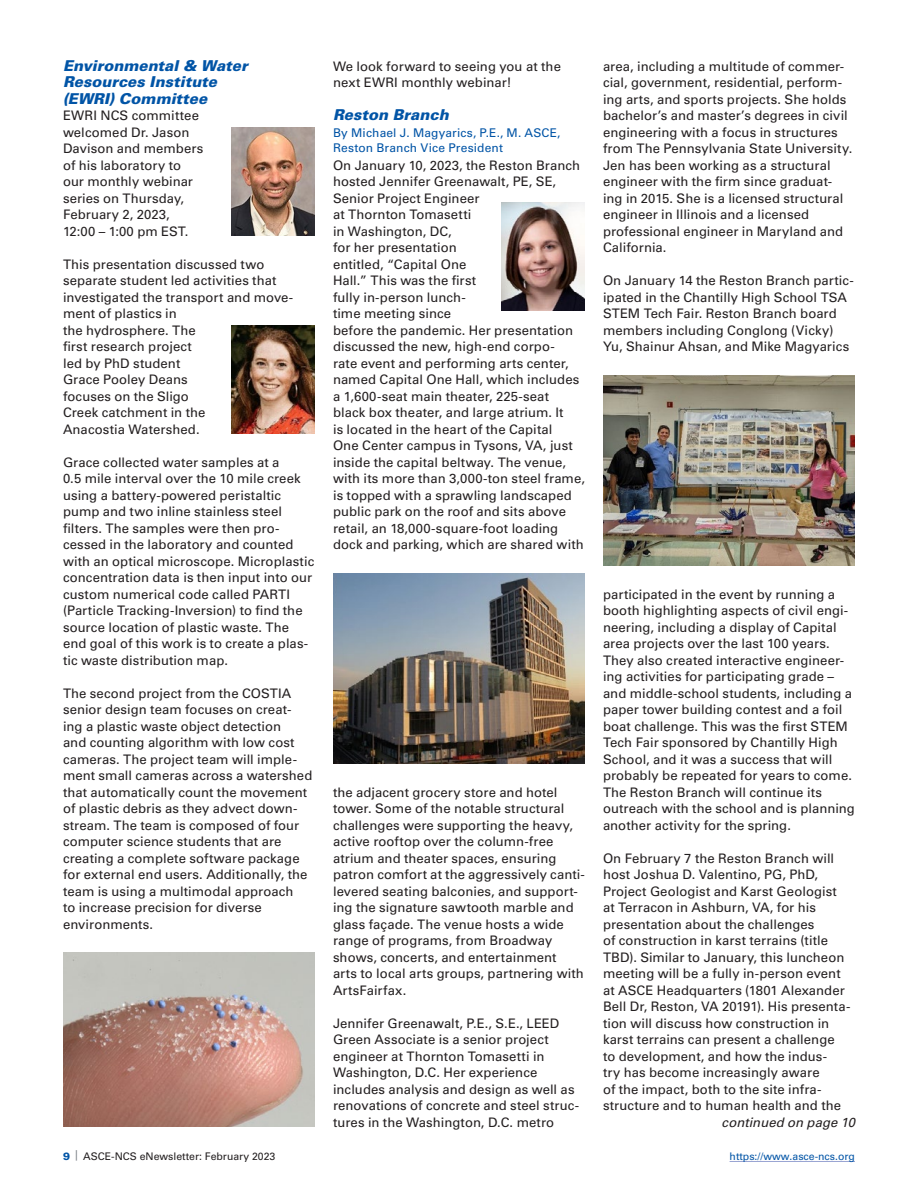
<style>
.page{position:relative;width:918px;height:1188px;background:#fff}
.page>*{position:absolute;margin:0;border:0;box-sizing:border-box;transform-origin:0 0}
.Head_2{font:italic 900 15px/16.5px "Univers LT Pro 75";color:#0154a6}
.Text{font:13.2px/16.5px "Univers LT Pro 55 Roman";letter-spacing:.005em;color:#231f20}
.Text-2{font:italic 13.2px "Univers LT Pro 55";color:#231f20}
.Byline_One_Col{font:12px/15px "Univers LT Pro 55 Roman";letter-spacing:.015em;color:#0154a6}
.t1{font:10.5px "Univers LT Pro 55 Roman";color:#231f20}
.t2{font:10.5px "Univers LT Pro 55 Roman";color:#0154a6}
.s1{font-family:"Univers LT Pro 75";font-weight:900;color:#0154a6}
.s2{color:#787d83}
</style>
<div class="page">
<hr style="left:730px;top:1161px;width:125px;height:1px;background:#98a4d3">
<img style="left:63px;top:953px;width:252px;height:173px">
<img style="left:231px;top:128px;width:84px;height:108px">
<img style="left:231px;top:326px;width:84px;height:108px">
<img style="left:501px;top:202px;width:84px;height:108px">
<img style="left:333px;top:573px;width:252px;height:191px">
<img style="left:603px;top:375px;width:252px;height:191px">
<p class="Head_2" style="left:63px;top:57px;width:186px">Environmental &amp; Water<br>Resources Institute (EWRI) Committee</p>
<p class="Text" style="left:63px;top:107px;width:142px">EWRI NCS committee welcomed Dr. Jason<br>Davison and members of his laboratory to our monthly webinar series on Thursday,<br>February 2, 2023,<br>12:00 – 1:00 pm EST.</p>
<p class="Text" style="left:63px;top:256px;width:232px">This presentation discussed two separate student led activities that investigated the transport and move&shy;ment of plastics in<br>the hydrosphere. The<br>first research project<br>led by PhD student<br>Grace Pooley Deans<br>focuses on the Sligo<br>Creek catchment in the<br>Anacostia Watershed.</p>
<p class="Text" style="left:63px;top:454px;width:253px">Grace collected water samples at a<br>0.5 mile interval over the 10 mile creek using a battery-powered peristaltic pump and two inline stainless steel filters. The samples were then pro&shy;cessed in the laboratory and counted with an optical microscope. Microplastic concentration data is then input into our custom numerical code called PARTI (Particle Tracking-Inversion) to find the source location of plastic waste. The end goal of this work is to create a plas&shy;tic waste distribution map.</p>
<p class="Text" style="left:63px;top:685px;width:251px">The second project from the COSTIA senior design team focuses on creat&shy;ing a plastic waste object detection<br>and counting algorithm with low cost cameras. The project team will imple&shy;ment small cameras across a watershed that automatically count the movement of plastic debris as they advect down&shy;stream. The team is composed of four computer science students that are creating a complete software package for external end users. Additionally, the team is using a multimodal approach<br>to increase precision for diverse environments.</p>
<p class="Text" style="left:333px;top:58px;width:229px">We look forward to seeing you at the next EWRI monthly webinar!</p>
<p class="Head_2" style="left:333px;top:106px;width:117px">Reston Branch</p>
<p class="Byline_One_Col" style="left:333px;top:125px;width:229px">By Michael J. Magyarics, P.E., M. ASCE,<br>Reston Branch Vice President</p>
<p class="Text" style="left:333px;top:157px;width:254px">On January 10, 2023, the Reston Branch hosted Jennifer Greenawalt, PE, SE,<br>Senior Project Engineer<br>at Thornton Tomasetti<br>in Washington, DC,<br>for her presentation<br>entitled, “Capital One<br>Hall.” This was the first<br>fully in-person lunch-<br>time meeting since<br>before the pandemic. Her presentation discussed the new, high-end corpo-<br>rate event and performing arts center, named Capital One Hall, which includes a 1,600-seat main theater, 225-seat<br>black box theater, and large atrium. It<br>is located in the heart of the Capital<br>One Center campus in Tysons, VA, just inside the capital beltway. The venue, with its more than 3,000-ton steel frame, is topped with a sprawling landscaped public park on the roof and sits above retail, an 18,000-square-foot loading dock and parking, which are shared with</p>
<p class="Text" style="left:333px;top:784px;width:254px">the adjacent grocery store and hotel tower. Some of the notable structural challenges were supporting the heavy, active rooftop over the column-free atrium and theater spaces, ensuring patron comfort at the aggressively canti&shy;levered seating balconies, and support&shy;ing the signature sawtooth marble and glass façade. The venue hosts a wide range of programs, from Broadway shows, concerts, and entertainment<br>arts to local arts groups, partnering with ArtsFairfax.</p>
<p class="Text" style="left:333px;top:1015px;width:248px">Jennifer Greenawalt, P.E., S.E., LEED Green Associate is a senior project engineer at Thornton Tomasetti in Washington, D.C. Her experience includes analysis and design as well as renovations of concrete and steel struc&shy;tures in the Washington, D.C. metro</p>
<p class="Text" style="left:603px;top:58px;width:251px">area, including a multitude of commer&shy;cial, government, residential, perform&shy;ing arts, and sports projects. She holds bachelor’s and master’s degrees in civil engineering with a focus in structures from The Pennsylvania State University.<br>Jen has been working as a structural engineer with the firm since graduat&shy;ing in 2015. She is a licensed structural engineer in Illinois and a licensed professional engineer in Maryland and California.</p>
<p class="Text" style="left:603px;top:272px;width:252px">On January 14 the Reston Branch partic&shy;ipated in the Chantilly High School TSA STEM Tech Fair. Reston Branch board members including Conglong (Vicky)<br>Yu, Shainur Ahsan, and Mike Magyarics</p>
<p class="Text" style="left:603px;top:586px;width:254px">participated in the event by running a booth highlighting aspects of civil engi&shy;neering, including a display of Capital area projects over the last 100 years.<br>They also created interactive engineer&shy;ing activities for participating grade – and middle-school students, including a paper tower building contest and a foil boat challenge. This was the first STEM Tech Fair sponsored by Chantilly High School, and it was a success that will probably be repeated for years to come.<br>The Reston Branch will continue its outreach with the school and is planning another activity for the spring.</p>
<p class="Text" style="left:603px;top:850px;width:249px">On February 7 the Reston Branch will host Joshua D. Valentino, PG, PhD, Project Geologist and Karst Geologist at Terracon in Ashburn, VA, for his presentation about the challenges<br>of construction in karst terrains (title TBD). Similar to January, this luncheon meeting will be a fully in-person event at ASCE Headquarters (1801 Alexander Bell Dr, Reston, VA 20191). His presenta&shy;tion will discuss how construction in karst terrains can present a challenge to development, and how the indus-<br>try has become increasingly aware<br>of the impact, both to the site infra&shy;structure and to human health and the</p>
<p class="Text-2" style="left:722px;top:1114px;width:135px">continued on page 10</p>
<p class="t1" style="left:63px;top:1150px;width:214px"><span class="s1">9</span> <span class="s2">|</span> ASCE-NCS eNewsletter: February 2023</p>
<p class="t2" style="left:730px;top:1150px;width:127px">https://www.asce-ncs.org</p>
</div>
